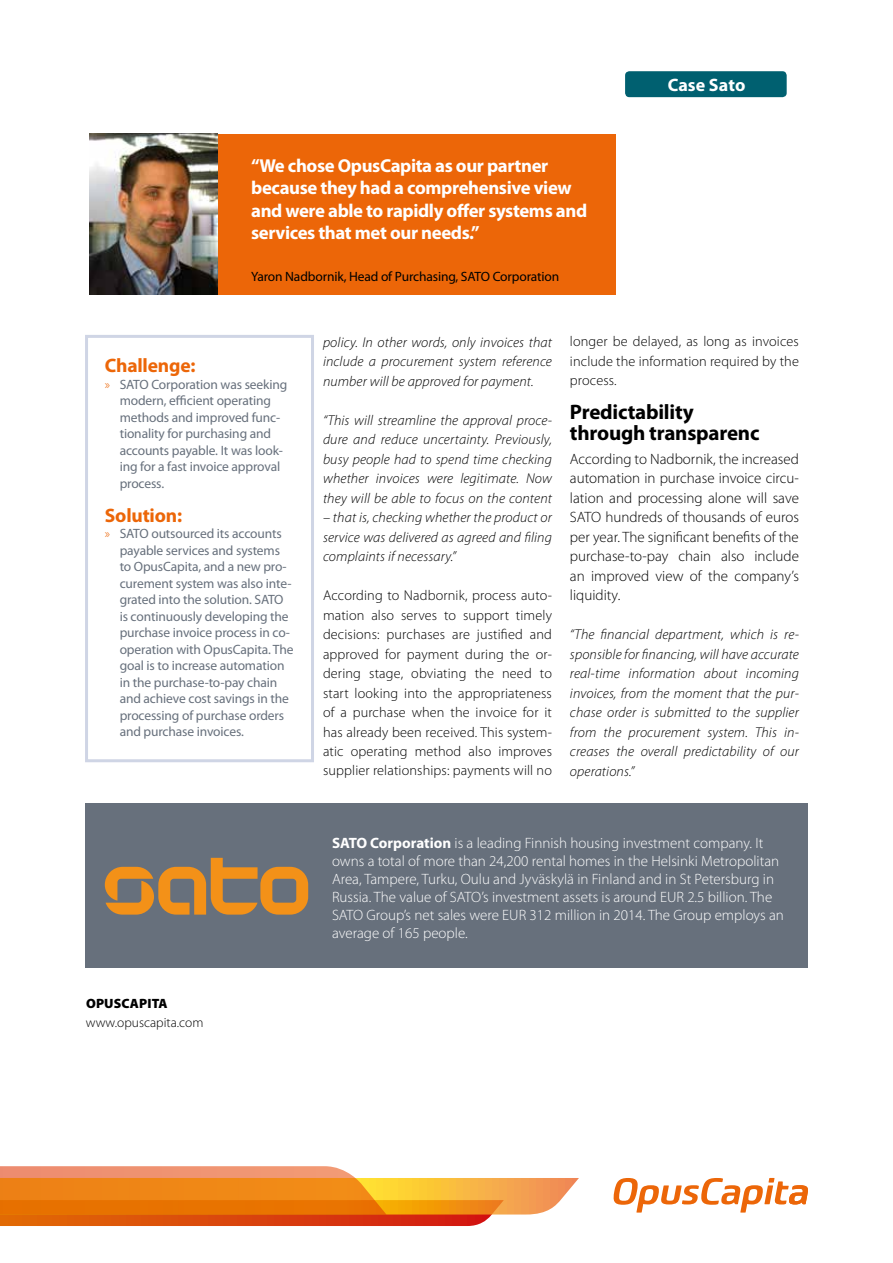
<style>
.page{position:relative;width:893px;height:1263px;background:#fff}
.page>*{position:absolute;margin:0;border:0;box-sizing:border-box;transform-origin:0 0}
.t1{font:700 21px/21px "Myriad Pro";letter-spacing:-.01em;color:#000}
.t2{font:700 19.5px "Myriad Pro";letter-spacing:-.01em;color:#ec6608}
.t3{font:700 18.75px/22.5px "Myriad Pro";letter-spacing:-.02em;color:#fff}
.t4{font:700 18px "Myriad Pro";color:#fff}
.t5{font:300 15px/18px "Myriad Pro";color:#fff}
.t6{font:300 15px/19.5px "Myriad Pro";color:#000;text-align:justify}
.t7{font:italic 300 14.25px/19.5px "Myriad Pro";letter-spacing:.01em;color:#000;text-align:justify}
.t8{font:300 14.25px/19.5px "Myriad Pro";letter-spacing:.01em;color:#000;text-align:justify}
.t9{font:13.5px/16.5px "Myriad Pro";letter-spacing:-.01em;color:#67707c}
.t10{font:13.5px "Myriad Pro";letter-spacing:-.01em;color:#000}
.t11{font:300 13.5px "Myriad Pro";color:#000}
.t12{font:900 13.5px "Myriad Pro";letter-spacing:.01em;color:#000}
.s1{font-weight:300;color:#ec6608}
.s2{font-weight:700}
</style>
<div class="page">
<div style="left:90px;top:134px;width:526px;height:160px;background:#ec6608"></div>
<div style="left:85px;top:803px;width:723px;height:164px;background:#67707c"></div>
<svg style="left:0;top:1166px;width:579px;height:60px;background:#ee9141"></svg>
<svg style="left:614px;top:1178px;width:194px;height:34px"></svg>
<div style="left:85px;top:335px;width:229px;height:427px;border:3px solid #cfd5e5"></div>
<img style="left:90px;top:134px;width:127px;height:160px">
<div style="left:625px;top:71px;width:162px;height:26px;background:#006070;border-radius:4px"></div>
<svg style="left:105px;top:858px;width:203px;height:57px"></svg>
<h3 class="t3" style="left:251px;top:154px;width:338px">“We chose OpusCapita as our partner because they had a comprehensive view and were able to rapidly offer systems and services that met our needs.”</h3>
<p class="t10" style="left:251px;top:269px;width:310px">Yaron Nadbornik, Head of Purchasing, SATO Corporation</p>
<p class="t4" style="left:668px;top:73px;width:79px">Case Sato</p>
<h2 class="t2" style="left:105px;top:353px;width:92px">Challenge:</h2>
<p class="t9" style="left:120px;top:376px;width:169px;text-indent:-15px"><span class="s1">»</span> SATO Corporation was seeking modern, efficient operating methods and improved func&shy;tionality for purchasing and accounts payable. It was look&shy;ing for a fast invoice approval process.</p>
<h2 class="t2" style="left:105px;top:502px;width:79px">Solution:</h2>
<p class="t9" style="left:120px;top:525px;width:175px;text-indent:-15px"><span class="s1">»</span> SATO outsourced its accounts payable services and systems to OpusCapita, and a new pro&shy;curement system was also inte&shy;grated into the solution. SATO is continuously developing the purchase invoice process in co&shy;operation with OpusCapita. The goal is to increase automation in the purchase-to-pay chain and achieve cost savings in the processing of purchase orders and purchase invoices.</p>
<p class="t12" style="left:86px;top:994px;width:83px">OPUSCAPITA</p>
<p class="t11" style="left:86px;top:1014px;width:119px">www.opuscapita.com</p>
<p class="t7" style="left:323px;top:332px;width:230px">policy. In other words, only invoices that include a procurement system reference number will be approved for payment.</p>
<p class="t7" style="left:323px;top:410px;width:230px">“This will streamline the approval proce&shy;dure and reduce uncertainty. Previously, busy people had to spend time checking whether invoices were legitimate. Now they will be able to focus on the content</p>
<p class="t7" style="left:323px;top:507px;width:230px">– that is, checking whether the product or service was delivered as agreed and filing complaints if necessary.”</p>
<p class="t8" style="left:323px;top:585px;width:230px">According to Nadbornik, process auto&shy;mation also serves to support timely decisions: purchases are justified and approved for payment during the or&shy;dering stage, obviating the need to start looking into the appropriateness of a purchase when the invoice for it has already been received. This system&shy;atic operating method also improves supplier relationships: payments will no</p>
<p class="t8" style="left:570px;top:332px;width:230px">longer be delayed, as long as invoices include the information required by the process.</p>
<h1 class="t1" style="left:570px;top:401px;width:191px">Predictability through transparenc</h1>
<p class="t6" style="left:570px;top:449px;width:230px">According to Nadbornik, the increased automation in purchase invoice circu&shy;lation and processing alone will save SATO hundreds of thousands of euros per year. The significant benefits of the purchase-to-pay chain also include an improved view of the company’s liquidity.</p>
<p class="t7" style="left:570px;top:624px;width:230px">“The financial department, which is re&shy;sponsible for financing, will have accurate real-time information about incoming invoices, from the moment that the pur&shy;chase order is submitted to the supplier from the procurement system. This in&shy;creases the overall predictability of our operations.”</p>
<p class="t5" style="left:332px;top:833px;width:453px"><span class="s2">SATO Corporation</span> is a leading Finnish housing investment company. It owns a total of more than 24,200 rental homes in the Helsinki Metropolitan Area, Tampere, Turku, Oulu and Jyväskylä in Finland and in St Petersburg in Russia. The value of SATO’s investment assets is around EUR 2.5 billion. The SATO Group’s net sales were EUR 312 million in 2014. The Group employs an average of 165 people.</p>
</div>
